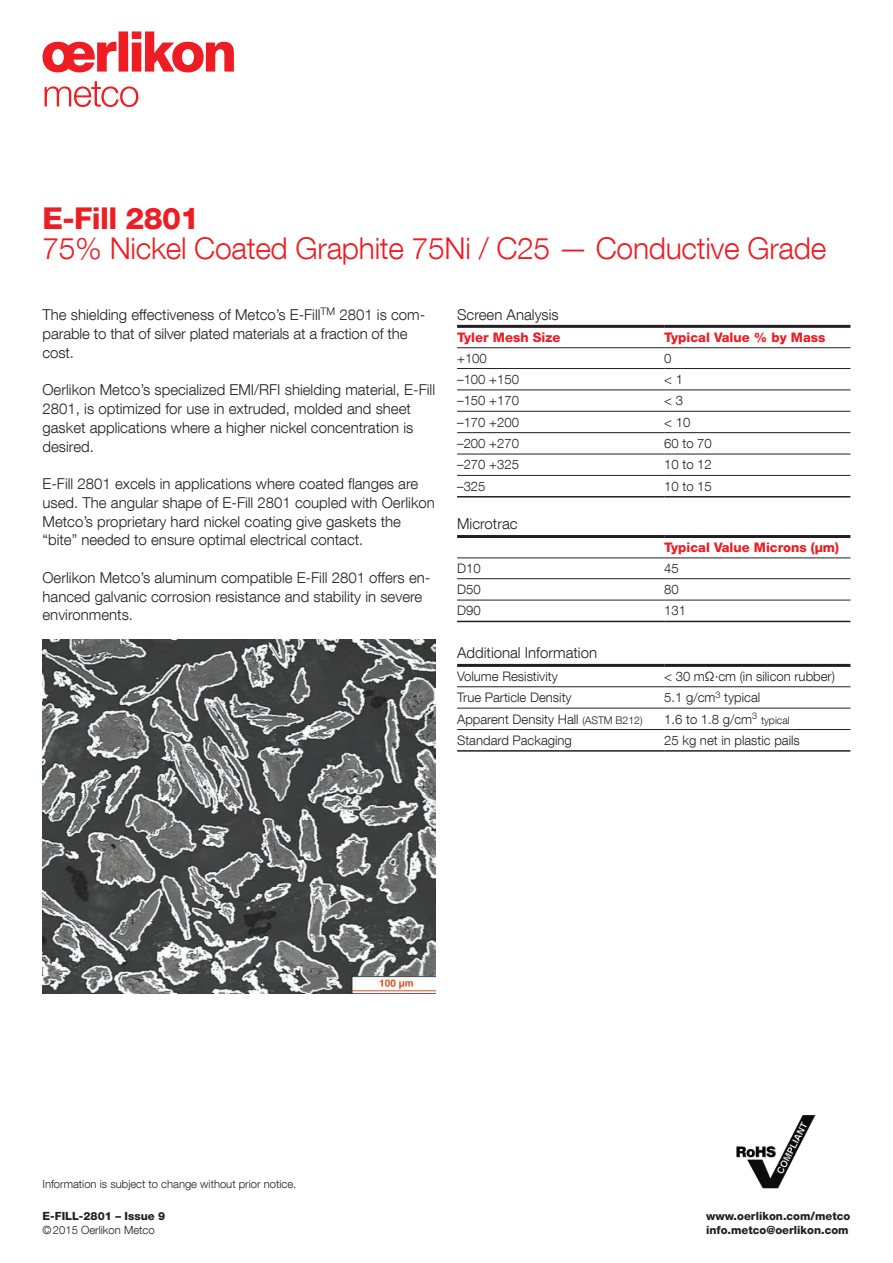
<style>
.page{position:relative;width:893px;height:1263px;background:#fff}
.page>*{position:absolute;margin:0;border:0;box-sizing:border-box;transform-origin:0 0}
.t1{font:300 30px "Helvetica Neue LT Com";letter-spacing:-.01em;color:#ee1d23}
.t2{font:800 30px "Helvetica Neue LT Com";letter-spacing:-.02em;color:#ee1d23}
.t3{font:300 15px/18.8px "Helvetica Neue LT Com";color:#231f20}
.t4{font:300 13.2px "Helvetica Neue LT Com";color:#231f20}
.t5{font:800 13.2px "Helvetica Neue LT Com";color:#ee1d23}
.t6{font:300 11.25px "Helvetica Neue LT Com";color:#231f20}
.t7{font:800 11.25px/14.1px "Helvetica Neue LT Com";color:#231f20}
.s1{font-size:10.5px}
</style>
<div class="page">
<svg style="left:43px;top:31px;width:191px;height:41px"></svg>
<svg style="left:45px;top:81px;width:93px;height:26px"></svg>
<hr style="left:457px;top:325px;width:207px;height:3px;background:#231f20">
<hr style="left:664px;top:325px;width:186px;height:3px;background:#231f20">
<hr style="left:457px;top:347px;width:207px;height:1px;background:#231f20">
<hr style="left:664px;top:347px;width:186px;height:1px;background:#231f20">
<hr style="left:457px;top:496px;width:207px;height:1px;background:#231f20">
<hr style="left:664px;top:496px;width:186px;height:1px;background:#231f20">
<hr style="left:457px;top:368px;width:207px;height:1px;background:#231f20">
<hr style="left:664px;top:368px;width:186px;height:1px;background:#231f20">
<hr style="left:457px;top:390px;width:207px;height:1px;background:#231f20">
<hr style="left:664px;top:390px;width:186px;height:1px;background:#231f20">
<hr style="left:457px;top:411px;width:207px;height:1px;background:#231f20">
<hr style="left:664px;top:411px;width:186px;height:1px;background:#231f20">
<hr style="left:457px;top:432px;width:207px;height:1px;background:#231f20">
<hr style="left:664px;top:432px;width:186px;height:1px;background:#231f20">
<hr style="left:457px;top:454px;width:207px;height:1px;background:#231f20">
<hr style="left:664px;top:454px;width:186px;height:1px;background:#231f20">
<hr style="left:457px;top:475px;width:207px;height:1px;background:#231f20">
<hr style="left:664px;top:475px;width:186px;height:1px;background:#231f20">
<hr style="left:457px;top:578px;width:207px;height:1px;background:#231f20">
<hr style="left:664px;top:578px;width:186px;height:1px;background:#231f20">
<hr style="left:457px;top:600px;width:207px;height:1px;background:#231f20">
<hr style="left:664px;top:600px;width:186px;height:1px;background:#231f20">
<hr style="left:457px;top:535px;width:207px;height:3px;background:#231f20">
<hr style="left:664px;top:535px;width:186px;height:3px;background:#231f20">
<hr style="left:457px;top:558px;width:207px;height:1px;background:#231f20">
<hr style="left:664px;top:558px;width:186px;height:1px;background:#231f20">
<hr style="left:457px;top:621px;width:207px;height:1px;background:#231f20">
<hr style="left:664px;top:621px;width:186px;height:1px;background:#231f20">
<hr style="left:457px;top:686px;width:207px;height:1px;background:#231f20">
<hr style="left:664px;top:686px;width:186px;height:1px;background:#231f20">
<hr style="left:457px;top:708px;width:207px;height:1px;background:#231f20">
<hr style="left:664px;top:708px;width:186px;height:1px;background:#231f20">
<hr style="left:457px;top:729px;width:207px;height:1px;background:#231f20">
<hr style="left:664px;top:729px;width:186px;height:1px;background:#231f20">
<hr style="left:457px;top:750px;width:207px;height:2px;background:#231f20">
<hr style="left:664px;top:750px;width:186px;height:2px;background:#231f20">
<hr style="left:457px;top:664px;width:207px;height:3px;background:#231f20">
<hr style="left:664px;top:664px;width:186px;height:3px;background:#231f20">
<img style="left:43px;top:639px;width:393px;height:355px">
<img style="left:736px;top:1115px;width:79px;height:73px">
<h1 class="t2" style="left:43px;top:201px;width:158px">E-Fill 2801</h1>
<h1 class="t1" style="left:43px;top:230px;width:785px">75% Nickel Coated Graphite 75Ni / C25 — Conductive Grade</h1>
<p class="t3" style="left:43px;top:305px;width:384px">The shielding effectiveness of Metco’s E-Fill<sup>TM</sup> 2801 is com&shy;parable to that of silver plated materials at a fraction of the cost.</p>
<p class="t3" style="left:43px;top:380px;width:394px">Oerlikon Metco’s specialized EMI/RFI shielding material, E-Fill 2801, is optimized for use in extruded, molded and sheet gasket applications where a higher nickel concentration is desired.</p>
<p class="t3" style="left:43px;top:474px;width:394px">E-Fill 2801 excels in applications where coated flanges are used. The angular shape of E-Fill 2801 coupled with Oerlikon Metco’s proprietary hard nickel coating give gaskets the “bite” needed to ensure optimal electrical contact.</p>
<p class="t3" style="left:43px;top:568px;width:389px">Oerlikon Metco’s aluminum compatible E-Fill 2801 offers en&shy;hanced galvanic corrosion resistance and stability in severe environments.</p>
<p class="t3" style="left:457px;top:305px;width:103px">Screen Analysis</p>
<p class="t5" style="left:457px;top:329px;width:105px">Tyler Mesh Size</p>
<p class="t5" style="left:664px;top:329px;width:163px">Typical Value % by Mass</p>
<p class="t4" style="left:457px;top:350px;width:31px">+100</p>
<p class="t4" style="left:664px;top:350px;width:9px">0</p>
<p class="t4" style="left:457px;top:371px;width:63px">–100 +150</p>
<p class="t4" style="left:664px;top:371px;width:20px">&lt; 1</p>
<p class="t4" style="left:457px;top:392px;width:63px">–150 +170</p>
<p class="t4" style="left:664px;top:392px;width:20px">&lt; 3</p>
<p class="t4" style="left:457px;top:414px;width:63px">–170 +200</p>
<p class="t4" style="left:664px;top:414px;width:28px">&lt; 10</p>
<p class="t4" style="left:457px;top:435px;width:63px">–200 +270</p>
<p class="t4" style="left:664px;top:435px;width:49px">60 to 70</p>
<p class="t4" style="left:457px;top:457px;width:63px">–270 +325</p>
<p class="t4" style="left:664px;top:457px;width:49px">10 to 12</p>
<p class="t4" style="left:457px;top:478px;width:30px">–325</p>
<p class="t4" style="left:664px;top:478px;width:49px">10 to 15</p>
<p class="t3" style="left:457px;top:514px;width:62px">Microtrac</p>
<p class="t5" style="left:664px;top:539px;width:176px">Typical Value Microns (μm)</p>
<p class="t4" style="left:457px;top:560px;width:25px">D10</p>
<p class="t4" style="left:664px;top:560px;width:16px">45</p>
<p class="t4" style="left:457px;top:581px;width:25px">D50</p>
<p class="t4" style="left:664px;top:581px;width:16px">80</p>
<p class="t4" style="left:457px;top:603px;width:25px">D90</p>
<p class="t4" style="left:664px;top:603px;width:23px">131</p>
<p class="t3" style="left:457px;top:643px;width:142px">Additional Information</p>
<p class="t4" style="left:457px;top:668px;width:102px">Volume Resistivity</p>
<p class="t4" style="left:664px;top:668px;width:172px">&lt; 30 mΩ·cm (in silicon rubber)</p>
<p class="t4" style="left:457px;top:689px;width:116px">True Particle Density</p>
<p class="t4" style="left:664px;top:689px;width:98px">5.1 g/cm<sup>3</sup> typical</p>
<p class="t4" style="left:457px;top:711px;width:187px">Apparent Density Hall <span class="s1">(ASTM B212)</span></p>
<p class="t4" style="left:664px;top:711px;width:127px">1.6 to 1.8 g/cm<sup>3</sup> <span class="s1">typical</span></p>
<p class="t4" style="left:457px;top:732px;width:116px">Standard Packaging</p>
<p class="t4" style="left:664px;top:732px;width:137px">25 kg net in plastic pails</p>
<p class="t6" style="left:43px;top:1177px;width:255px">Information is subject to change without prior notice.</p>
<p class="t7" style="left:706px;top:1208px;width:146px">www.oerlikon.com/metco info.metco@oerlikon.com</p>
<p class="t7" style="left:43px;top:1208px;width:124px">E-FILL-2801 – Issue 9</p>
<p class="t6" style="left:43px;top:1223px;width:114px">©2015 Oerlikon Metco</p>
<p class="t7" style="left:843px;top:1222px;width:9px">1</p>
</div>
